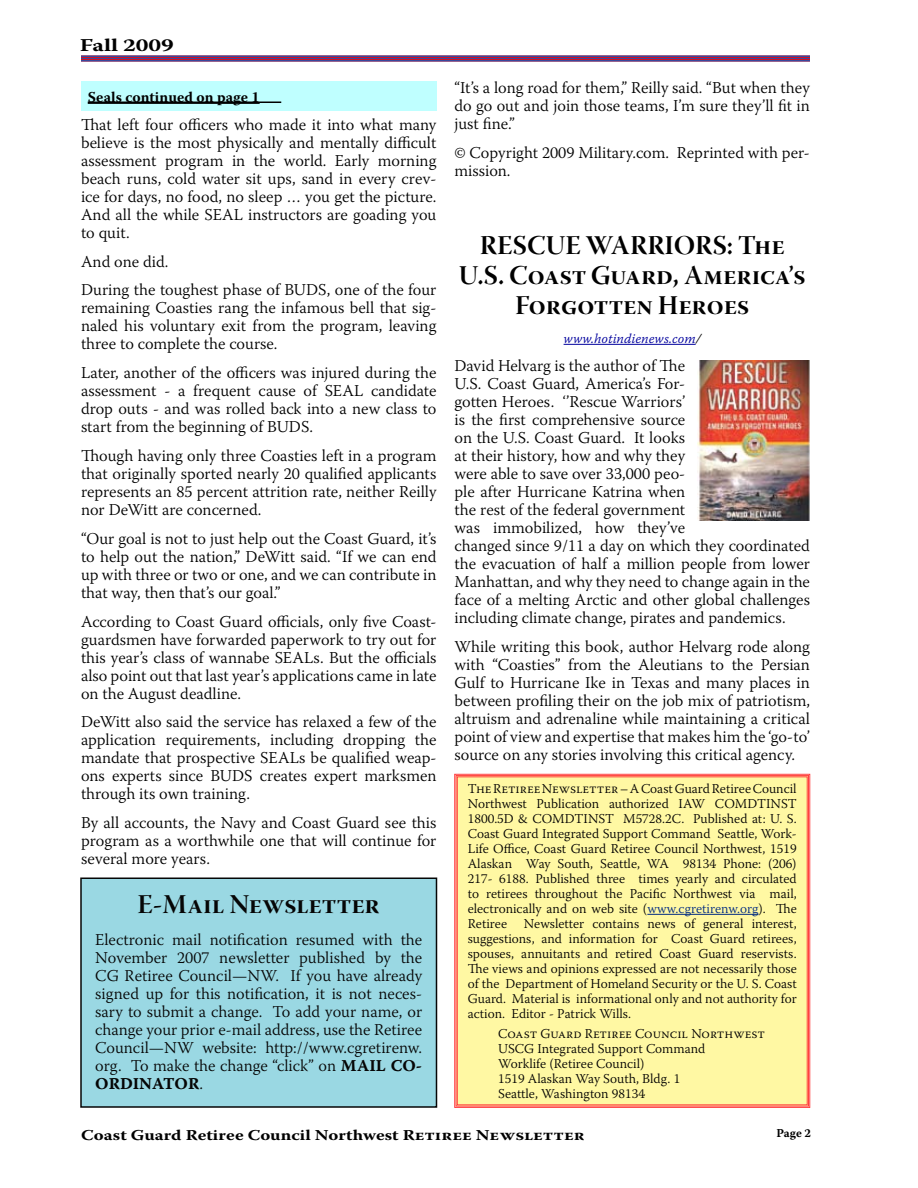
<style>
.page{position:relative;width:918px;height:1188px;background:#fff}
.page>*{position:absolute;margin:0;border:0;box-sizing:border-box;transform-origin:0 0}
.t1{font:27px/30px "Warnock Pro Bold Disp";color:#000;text-align:center}
.t2{font:700 18px "Warnock Pro";color:#000;scale:1.3 1}
.t3{font:300 16.5px/18px "Warnock Pro";color:#000;text-align:justify}
.t4{font:16.5px "Warnock Pro Bold Capt";color:#000}
.t5{font:700 15px "Warnock Pro";color:#000;scale:1.2 1}
.t6{font:700 15px "Warnock Pro";color:#000}
.t7{font:300 13.5px/15px "Warnock Pro";color:#000;text-align:justify}
.t8{font:13.5px "Warnock Pro Light It Capt";color:#00009d}
.t9{font:700 12px "Warnock Pro";color:#000}
.s1{font-family:"Warnock Pro Bold Capt";font-weight:400}
.s2{font-family:"Warnock Pro";font-weight:300}
.s3{color:#000}
.s4{color:#002b82}
</style>
<div class="page">
<div style="left:81px;top:56px;width:729px;height:6px;background:#d20f22"></div>
<hr style="left:81px;top:56px;width:729px;height:1px;background:#36499e">
<hr style="left:81px;top:58px;width:729px;height:1px;background:#36499e">
<hr style="left:81px;top:60px;width:729px;height:1px;background:#36499e">
<img style="left:698px;top:360px;width:112px;height:161px">
<hr style="left:564px;top:344px;width:132px;height:1px;background:#00009d">
<div style="left:454px;top:774px;width:356px;height:334px;background:#fff8a3"></div>
<div style="left:456px;top:775px;width:353px;height:332px;border:1px solid #ff4040"></div>
<hr style="left:647px;top:914px;width:111px;height:1px;background:#002b82">
<div style="left:81px;top:878px;width:355px;height:229px;background:#98d8e3"></div>
<div style="left:80px;top:878px;width:357px;height:230px;border:2px solid #000"></div>
<div style="left:81px;top:81px;width:355px;height:30px;background:#bfffff"></div>
<hr style="left:88px;top:102px;width:193px;height:1px;background:#000">
<hr style="left:88px;top:103px;width:172px;height:1px;background:#000">
<p class="t2" style="left:80px;top:35px;width:74px">Fall 2009</p>
<p class="t6" style="left:88px;top:88px;width:173px">Seals continued on page 1</p>
<p class="t3" style="left:81px;top:115px;width:357px">That left four officers who made it into what many believe is the most physically and mentally difficult assessment program in the world. Early morning beach runs, cold water sit ups, sand in every crev&shy;ice for days, no food, no sleep … you get the picture.<br>And all the while SEAL instructors are goading you to quit.</p>
<p class="t3" style="left:81px;top:247px;width:357px;line-height:28.8px">And one did.<br>During the toughest phase of BUDS, one of the four</p>
<p class="t3" style="left:81px;top:299px;width:357px">remaining Coasties rang the infamous bell that sig&shy;naled his voluntary exit from the program, leaving three to complete the course.</p>
<p class="t3" style="left:81px;top:364px;width:357px">Later, another of the officers was injured during the assessment - a frequent cause of SEAL candidate drop outs - and was rolled back into a new class to start from the beginning of BUDS.</p>
<p class="t3" style="left:81px;top:446px;width:357px">Though having only three Coasties left in a program that originally sported nearly 20 qualified applicants represents an 85 percent attrition rate, neither Reilly nor DeWitt are concerned.</p>
<p class="t3" style="left:81px;top:529px;width:357px">“Our goal is not to just help out the Coast Guard, it’s to help out the nation,” DeWitt said. “If we can end up with three or two or one, and we can contribute in that way, then that’s our goal.”</p>
<p class="t3" style="left:81px;top:612px;width:357px">According to Coast Guard officials, only five Coast&shy;guardsmen have forwarded paperwork to try out for this year’s class of wannabe SEALs. But the officials also point out that last year’s applications came in late on the August deadline.</p>
<p class="t3" style="left:81px;top:713px;width:357px">DeWitt also said the service has relaxed a few of the application requirements, including dropping the mandate that prospective SEALs be qualified weap&shy;ons experts since BUDS creates expert marksmen through its own training.</p>
<p class="t3" style="left:81px;top:814px;width:357px">By all accounts, the Navy and Coast Guard see this program as a worthwhile one that will continue for several more years.</p>
<h1 class="t1" style="left:138px;top:889px;width:244px">E-Mail Newsletter</h1>
<p class="t3" style="left:95px;top:930px;width:329px">Electronic mail notification resumed with the November 2007 newsletter published by the CG Retiree Council—NW. If you have already signed up for this notification, it is not neces&shy;sary to submit a change. To add your name, or change your prior e-mail address, use the Retiree Council—NW website: http://www.cgretirenw. org. To make the change “click” on <span class="s1">MAIL CO-</span></p>
<p class="t4" style="left:95px;top:1074px;width:109px">ORDINATOR<span class="s2">.</span></p>
<p class="t3" style="left:454px;top:78px;width:357px">“It’s a long road for them,” Reilly said. “But when they do go out and join those teams, I’m sure they’ll fit in just fine.”</p>
<p class="t3" style="left:454px;top:143px;width:357px">© Copyright 2009 Military.com. Reprinted with per&shy;mission.</p>
<h1 class="t1" style="left:459px;top:230px;width:348px">RESCUE WARRIORS: The<br>U.S. Coast Guard, America’s<br>Forgotten Heroes</h1>
<p class="t8" style="left:564px;top:330px;width:139px">www.hotindienews.com<span class="s3">/</span></p>
<p class="t3" style="left:454px;top:357px;width:357px;text-align:left">David Helvarg is the author of The<br>U.S. Coast Guard, America’s For-<br>gotten Heroes. ‘’Rescue Warriors’<br>is the first comprehensive source<br>on the U.S. Coast Guard. It looks<br>at their history, how and why they<br>were able to save over 33,000 peo-<br>ple after Hurricane Katrina when<br>the rest of the federal government<br>was immobilized, how they’ve<br>changed since 9/11 a day on which they coordinated the evacuation of half a million people from lower Manhattan, and why they need to change again in the face of a melting Arctic and other global challenges including climate change, pirates and pandemics.</p>
<p class="t3" style="left:454px;top:638px;width:357px">While writing this book, author Helvarg rode along with “Coasties” from the Aleutians to the Persian Gulf to Hurricane Ike in Texas and many places in between profiling their on the job mix of patriotism, altruism and adrenaline while maintaining a critical point of view and expertise that makes him the ‘go-to’ source on any stories involving this critical agency.</p>
<p class="t7" style="left:468px;top:780px;width:330px">The Retiree Newsletter – A Coast Guard Retiree Council Northwest Publication authorized IAW COMDTINST 1800.5D &amp; COMDTINST M5728.2C. Published at: U. S.<br>Coast Guard Integrated Support Command Seattle, Work-Life Office, Coast Guard Retiree Council Northwest, 1519<br>Alaskan Way South, Seattle, WA 98134 Phone: (206)<br>217- 6188. Published three times yearly and circulated to retirees throughout the Pacific Northwest via mail, electronically and on web site (<span class="s4">www.cgretirenw.org</span>). The Retiree Newsletter contains news of general interest, suggestions, and information for Coast Guard retirees, spouses, annuitants and retired Coast Guard reservists.<br>The views and opinions expressed are not necessarily those of the Department of Homeland Security or the U. S. Coast Guard. Material is informational only and not authority for action. Editor - Patrick Wills.</p>
<p class="t7" style="left:498px;top:1026px;width:268px;text-align:left">Coast Guard Retiree Council Northwest<br>USCG Integrated Support Command<br>Worklife (Retiree Council)<br>1519 Alaskan Way South, Bldg. 1<br>Seattle, Washington 98134</p>
<p class="t5" style="left:81px;top:1126px;width:421px">Coast Guard Retiree Council Northwest Retiree Newsletter</p>
<p class="t9" style="left:776px;top:1126px;width:36px">Page 2</p>
</div>
